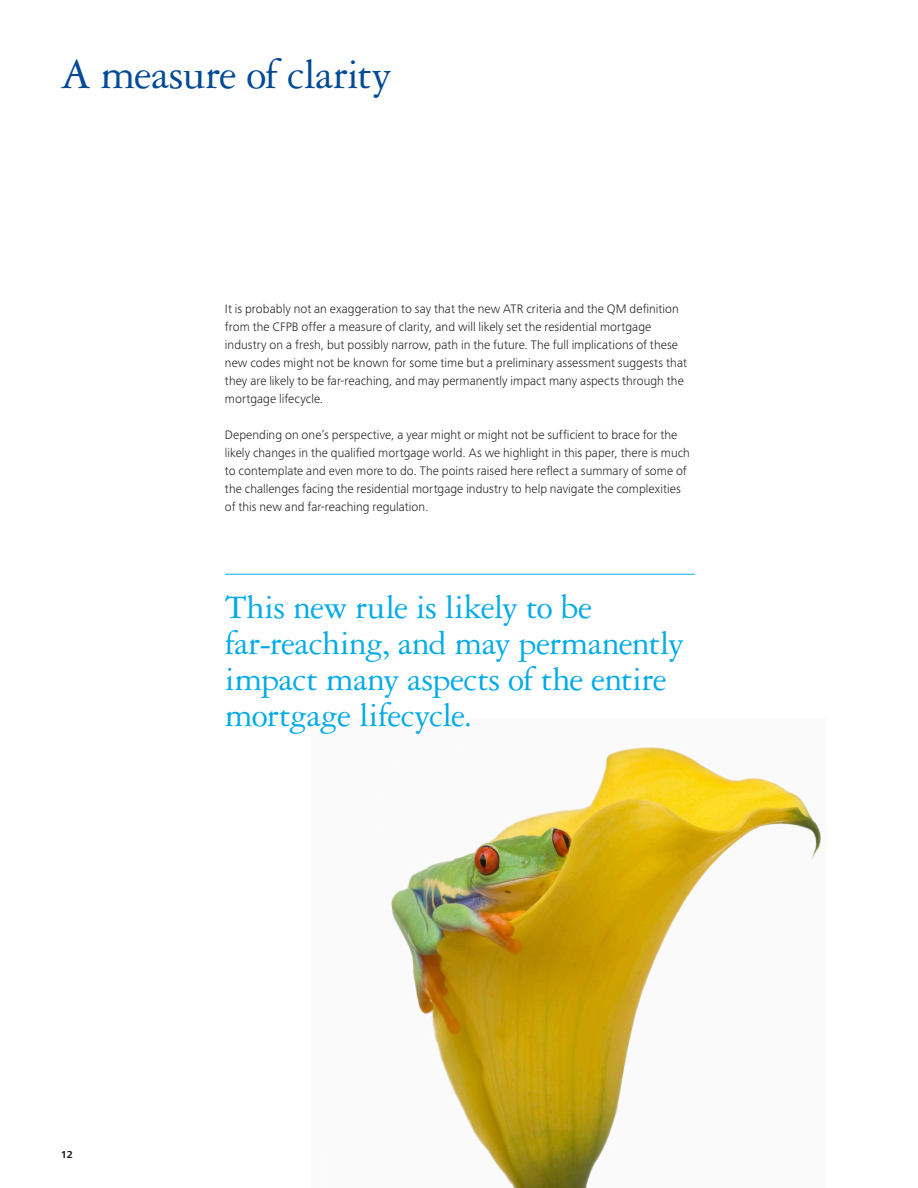
<style>
.page{position:relative;width:918px;height:1188px;background:#fff}
.page>*{position:absolute;margin:0;border:0;box-sizing:border-box;transform-origin:0 0}
.Head_styles_A_Page_h{font:45px "Garamond 3 LT Std";letter-spacing:-.02em;color:#014a94}
.Pull_out_styles_Pull{font:36px/36px "Garamond 3 LT Std";letter-spacing:-.02em;color:#00abe7}
.Head_styles_Cover_he{font:300 12.75px/18px "Frutiger Next Pro";letter-spacing:.005em;color:#231f20}
.t1{font:700 10.5px "Frutiger Next Pro";color:#231f20}
</style>
<div class="page">
<img style="left:390px;top:746px;width:431px;height:442px">
<hr style="left:225px;top:574px;width:470px;height:1px;background:#00abe7">
<p class="Head_styles_A_Page_h" style="left:61px;top:51px;width:332px">A measure of clarity</p>
<p class="Head_styles_Cover_he" style="left:225px;top:300px;width:464px">It is probably not an exaggeration to say that the new ATR criteria and the QM definition from the CFPB offer a measure of clarity, and will likely set the residential mortgage industry on a fresh, but possibly narrow, path in the future. The full implications of these new codes might not be known for some time but a preliminary assessment suggests that they are likely to be far-reaching, and may permanently impact many aspects through the mortgage lifecycle.</p>
<p class="Head_styles_Cover_he" style="left:225px;top:426px;width:467px">Depending on one’s perspective, a year might or might not be sufficient to brace for the likely changes in the qualified mortgage world. As we highlight in this paper, there is much to contemplate and even more to do. The points raised here reflect a summary of some of the challenges facing the residential mortgage industry to help navigate the complexities of this new and far-reaching regulation.</p>
<p class="Pull_out_styles_Pull" style="left:225px;top:589px;width:461px">This new rule is likely to be far-reaching, and may permanently impact many aspects of the entire mortgage lifecycle.</p>
<p class="t1" style="left:61px;top:1148px;width:14px">12</p>
</div>
